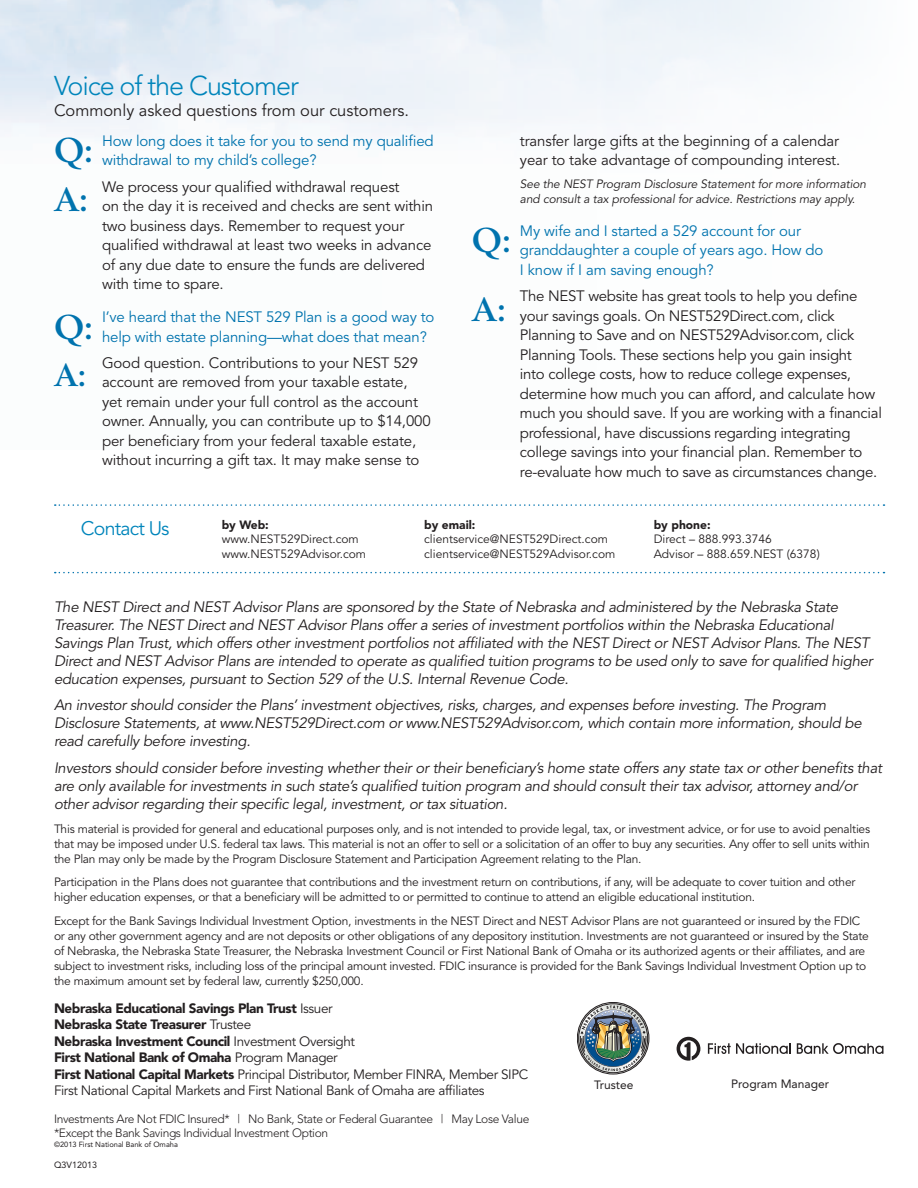
<style>
.page{position:relative;width:918px;height:1188px;background:#fff}
.page>*{position:absolute;margin:0;border:0;box-sizing:border-box;transform-origin:0 0}
.t1{font:700 34.05px "Berling";color:#0073ae}
.t2{font:700 32.25px "Berling";color:#0073ae}
.t3{font:300 27px "Avenir";letter-spacing:-.04em;color:#0085bb}
.t4{font:19.5px "Avenir";letter-spacing:-.04em;color:#0085bb}
.t5{font:16.5px "Avenir";color:#231f20}
.t6{font:italic 15px/18px "Avenir";letter-spacing:-.02em;color:#231f20}
.t7{font:15px/19.5px "Avenir";letter-spacing:-.01em;color:#231f20}
.t8{font:15px/19.5px "Avenir";letter-spacing:-.01em;color:#0073ae}
.t9{font:900 13.5px "Avenir";letter-spacing:-.03em;color:#231f20}
.t10{font:13.5px "Avenir";letter-spacing:-.03em;color:#231f20}
.t11{font:12px/15px "Avenir";letter-spacing:-.02em;color:#231f20}
.t12{font:12px "Avenir";color:#231f20}
.t13{font:300 12px/13.5px "Avenir";letter-spacing:-.03em;color:#231f20}
.t14{font:italic 12px/15px "Avenir";letter-spacing:-.01em;color:#231f20}
.t15{font:900 12px "Avenir";color:#231f20}
.t16{font:12px "Avenir";color:#231f20}
.t17{font:9px "Avenir";color:#231f20}
.t18{font:7.5px "Avenir";color:#231f20}
.s1{font-weight:400}
.s2{font-weight:900}
</style>
<div class="page">
<img style="left:577px;top:1002px;width:72px;height:72px">
<svg style="left:677px;top:1037px;width:23px;height:24px"></svg>
<svg style="left:708px;top:1043px;width:83px;height:11px"></svg>
<svg style="left:797px;top:1043px;width:86px;height:11px"></svg>
<svg style="left:55px;top:572px;width:830px;height:1px"></svg>
<svg style="left:55px;top:504px;width:830px;height:2px"></svg>
<p class="t3" style="left:54px;top:70px;width:247px">Voice of the Customer</p>
<p class="t5" style="left:54px;top:101px;width:357px">Commonly asked questions from our customers.</p>
<p class="t1" style="left:54px;top:130px;width:41px">Q:</p>
<p class="t8" style="left:102px;top:131px;width:333px">How long does it take for you to send my qualified withdrawal to my child’s college?</p>
<p class="t1" style="left:54px;top:179px;width:36px">A:</p>
<p class="t7" style="left:102px;top:177px;width:333px">We process your qualified withdrawal request<br>on the day it is received and checks are sent within two business days. Remember to request your qualified withdrawal at least two weeks in advance of any due date to ensure the funds are delivered with time to spare.</p>
<p class="t1" style="left:54px;top:307px;width:41px">Q:</p>
<p class="t8" style="left:102px;top:308px;width:334px">I’ve heard that the NEST 529 Plan is a good way to help with estate planning—what does that mean?</p>
<p class="t2" style="left:54px;top:356px;width:34px">A:</p>
<p class="t7" style="left:102px;top:353px;width:330px">Good question. Contributions to your NEST 529 account are removed from your taxable estate, yet remain under your full control as the account owner. Annually, you can contribute up to $14,000 per beneficiary from your federal taxable estate, without incurring a gift tax. It may make sense to</p>
<p class="t7" style="left:520px;top:131px;width:322px">transfer large gifts at the beginning of a calendar year to take advantage of compounding interest.</p>
<p class="t14" style="left:520px;top:177px;width:348px">See the NEST Program Disclosure Statement for more information and consult a tax professional for advice. Restrictions may apply.</p>
<p class="t1" style="left:472px;top:220px;width:41px">Q:</p>
<p class="t8" style="left:520px;top:221px;width:305px">My wife and I started a 529 account for our granddaughter a couple of years ago. How do<br>I know if I am saving enough?</p>
<p class="t1" style="left:472px;top:289px;width:36px">A:</p>
<p class="t7" style="left:520px;top:287px;width:364px">The NEST website has great tools to help you define your savings goals. On NEST529Direct.com, click Planning to Save and on NEST529Advisor.com, click Planning Tools. These sections help you gain insight<br>into college costs, how to reduce college expenses, determine how much you can afford, and calculate how much you should save. If you are working with a financial professional, have discussions regarding integrating college savings into your financial plan. Remember to re-evaluate how much to save as circumstances change.</p>
<p class="t4" style="left:81px;top:517px;width:90px">Contact Us</p>
<p class="t15" style="left:222px;top:518px;width:49px">by Web:</p>
<p class="t15" style="left:424px;top:518px;width:53px">by email:</p>
<p class="t15" style="left:654px;top:518px;width:58px">by phone:</p>
<p class="t12" style="left:222px;top:532px;width:139px">www.NEST529Direct.com</p>
<p class="t12" style="left:424px;top:532px;width:185px">clientservice@NEST529Direct.com</p>
<p class="t12" style="left:654px;top:532px;width:120px">Direct – 888.993.3746</p>
<p class="t12" style="left:222px;top:547px;width:146px">www.NEST529Advisor.com</p>
<p class="t12" style="left:424px;top:547px;width:193px">clientservice@NEST529Advisor.com</p>
<p class="t12" style="left:654px;top:547px;width:168px">Advisor – 888.659.NEST (6378)</p>
<p class="t6" style="left:54px;top:598px;width:820px">The NEST Direct and NEST Advisor Plans are sponsored by the State of Nebraska and administered by the Nebraska State Treasurer. The NEST Direct and NEST Advisor Plans offer a series of investment portfolios within the Nebraska Educational Savings Plan Trust, which offers other investment portfolios not affiliated with the NEST Direct or NEST Advisor Plans. The NEST Direct and NEST Advisor Plans are intended to operate as qualified tuition programs to be used only to save for qualified higher education expenses, pursuant to Section 529 of the U.S. Internal Revenue Code.</p>
<p class="t6" style="left:54px;top:696px;width:809px">An investor should consider the Plans’ investment objectives, risks, charges, and expenses before investing. The Program<br>Disclosure Statements, at www.NEST529Direct.com or www.NEST529Advisor.com, which contain more information, should be read carefully before investing.</p>
<p class="t6" style="left:54px;top:759px;width:830px">Investors should consider before investing whether their or their beneficiary’s home state offers any state tax or other benefits that are only available for investments in such state’s qualified tuition program and should consult their tax advisor, attorney and/or other advisor regarding their specific legal, investment, or tax situation.</p>
<p class="t11" style="left:54px;top:822px;width:818px;text-align:justify">This material is provided for general and educational purposes only, and is not intended to provide legal, tax, or investment advice, or for use to avoid penalties that may be imposed under U.S. federal tax laws. This material is not an offer to sell or a solicitation of an offer to buy any securities. Any offer to sell units within the Plan may only be made by the Program Disclosure Statement and Participation Agreement relating to the Plan.</p>
<p class="t11" style="left:54px;top:875px;width:803px">Participation in the Plans does not guarantee that contributions and the investment return on contributions, if any, will be adequate to cover tuition and other higher education expenses, or that a beneficiary will be admitted to or permitted to continue to attend an eligible educational institution.</p>
<p class="t11" style="left:54px;top:914px;width:816px">Except for the Bank Savings Individual Investment Option, investments in the NEST Direct and NEST Advisor Plans are not guaranteed or insured by the FDIC or any other government agency and are not deposits or other obligations of any depository institution. Investments are not guaranteed or insured by the State of Nebraska, the Nebraska State Treasurer, the Nebraska Investment Council or First National Bank of Omaha or its authorized agents or their affiliates, and are subject to investment risks, including loss of the principal amount invested. FDIC insurance is provided for the Bank Savings Individual Investment Option up to the maximum amount set by federal law, currently $250,000.</p>
<p class="t9" style="left:54px;top:1000px;width:280px">Nebraska Educational Savings Plan Trust <span class="s1">Issuer</span></p>
<p class="t9" style="left:54px;top:1016px;width:199px">Nebraska State Treasurer <span class="s1">Trustee</span></p>
<p class="t9" style="left:54px;top:1033px;width:302px">Nebraska Investment Council <span class="s1">Investment Oversight</span></p>
<p class="t9" style="left:54px;top:1049px;width:285px">First National Bank of Omaha <span class="s1">Program Manager</span></p>
<p class="t10" style="left:54px;top:1066px;width:476px"><span class="s2">First National Capital Markets</span> Principal Distributor, Member FINRA, Member SIPC</p>
<p class="t10" style="left:54px;top:1083px;width:432px">First National Capital Markets and First National Bank of Omaha are affiliates</p>
<p class="t16" style="left:594px;top:1078px;width:41px">Trustee</p>
<p class="t16" style="left:731px;top:1077px;width:99px">Program Manager</p>
<p class="t13" style="left:54px;top:1113px;width:477px">Investments Are Not FDIC Insured* | No Bank, State or Federal Guarantee | May Lose Value *Except the Bank Savings Individual Investment Option</p>
<p class="t18" style="left:54px;top:1141px;width:125px">©2013 First National Bank of Omaha</p>
<p class="t17" style="left:54px;top:1159px;width:45px">Q3V12013</p>
</div>
